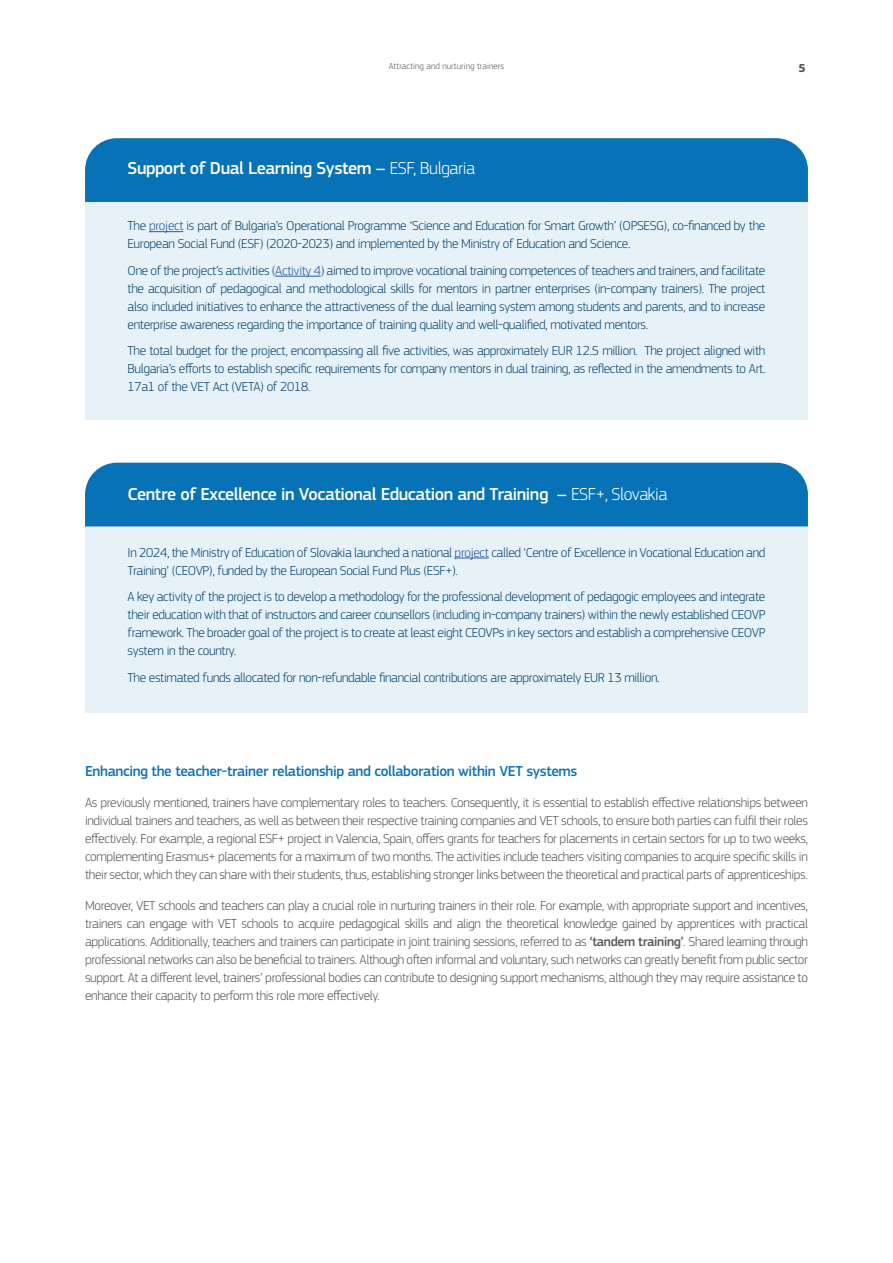
<style>
.page{position:relative;width:893px;height:1263px;background:#fff}
.page>*{position:absolute;margin:0;border:0;box-sizing:border-box;transform-origin:0 0}
.t1{font:500 18px "EC Square Sans Pro";letter-spacing:-.025em;color:#fff}
.t2{font:500 15px "EC Square Sans Pro";letter-spacing:-.025em;color:#0e73b7}
.t3{font:300 13.5px/18px "EC Square Sans Pro";letter-spacing:-.025em;color:#0c4771;text-align:justify}
.t4{font:300 13.5px/18px "EC Square Sans Pro";letter-spacing:-.025em;color:#575756;text-align:justify}
.t5{font:700 12px "EC Square Sans Pro";color:#575756}
.t6{font:300 9px "EC Square Sans Pro";letter-spacing:.01em;color:#575756}
.s1{font-weight:300}
.s2{color:#275b9b}
.s3{font-weight:500}
</style>
<div class="page">
<div style="left:85px;top:525px;width:723px;height:187px;background:#e6f1f8"></div>
<div style="left:85px;top:463px;width:723px;height:63px;background:#0772b6"></div>
<div style="left:85px;top:202px;width:723px;height:218px;background:#e6f1f8"></div>
<div style="left:85px;top:138px;width:723px;height:64px;background:#0772b6"></div>
<hr style="left:149px;top:231px;width:34px;height:1px;background:#275b9b">
<hr style="left:275px;top:276px;width:46px;height:1px;background:#275b9b">
<hr style="left:455px;top:558px;width:34px;height:1px;background:#275b9b">
<p class="t6" style="left:389px;top:61px;width:117px">Attracting and nurturing trainers</p>
<p class="t5" style="left:798px;top:61px;width:9px">5</p>
<h1 class="t1" style="left:128px;top:158px;width:349px">Support of Dual Learning System – <span class="s1">ESF, Bulgaria</span></h1>
<p class="t3" style="left:128px;top:217px;width:639px">The <span class="s2">project</span> is part of Bulgaria’s Operational Programme ‘Science and Education for Smart Growth’ (OPSESG), co-financed by the<br>European Social Fund (ESF) (2020-2023) and implemented by the Ministry of Education and Science.</p>
<p class="t3" style="left:128px;top:261px;width:639px">One of the project’s activities (<span class="s2">Activity 4</span>) aimed to improve vocational training competences of teachers and trainers, and facilitate the acquisition of pedagogical and methodological skills for mentors in partner enterprises (in-company trainers). The project also included initiatives to enhance the attractiveness of the dual learning system among students and parents, and to increase enterprise awareness regarding the importance of training quality and well-qualified, motivated mentors.</p>
<p class="t3" style="left:128px;top:342px;width:639px">The total budget for the project, encompassing all five activities, was approximately EUR 12.5 million. The project aligned with Bulgaria’s efforts to establish specific requirements for company mentors in dual training, as reflected in the amendments to Art.<br>17a1 of the VET Act (VETA) of 2018.</p>
<h1 class="t1" style="left:128px;top:484px;width:541px">Centre of Excellence in Vocational Education and Training – <span class="s1">ESF+, Slovakia</span></h1>
<p class="t3" style="left:128px;top:543px;width:639px">In 2024, the Ministry of Education of Slovakia launched a national <span class="s2">project</span> called ‘Centre of Excellence in Vocational Education and<br>Training’ (CEOVP), funded by the European Social Fund Plus (ESF+).</p>
<p class="t3" style="left:128px;top:588px;width:639px">A key activity of the project is to develop a methodology for the professional development of pedagogic employees and integrate their education with that of instructors and career counsellors (including in-company trainers) within the newly established CEOVP framework. The broader goal of the project is to create at least eight CEOVPs in key sectors and establish a comprehensive CEOVP system in the country.</p>
<p class="t3" style="left:128px;top:668px;width:533px">The estimated funds allocated for non-refundable financial contributions are approximately EUR 13 million.</p>
<p class="t2" style="left:85px;top:762px;width:494px">Enhancing the teacher-trainer relationship and collaboration within VET systems</p>
<p class="t4" style="left:85px;top:793px;width:724px">As previously mentioned, trainers have complementary roles to teachers. Consequently, it is essential to establish effective relationships between individual trainers and teachers, as well as between their respective training companies and VET schools, to ensure both parties can fulfil their roles effectively. For example, a regional ESF+ project in Valencia, Spain, offers grants for teachers for placements in certain sectors for up to two weeks, complementing Erasmus+ placements for a maximum of two months. The activities include teachers visiting companies to acquire specific skills in their sector, which they can share with their students, thus, establishing stronger links between the theoretical and practical parts of apprenticeships.</p>
<p class="t4" style="left:85px;top:896px;width:724px">Moreover, VET schools and teachers can play a crucial role in nurturing trainers in their role. For example, with appropriate support and incentives, trainers can engage with VET schools to acquire pedagogical skills and align the theoretical knowledge gained by apprentices with practical applications. Additionally, teachers and trainers can participate in joint training sessions, referred to as <span class="s3">‘tandem training’</span>. Shared learning through professional networks can also be beneficial to trainers. Although often informal and voluntary, such networks can greatly benefit from public sector support. At a different level, trainers’ professional bodies can contribute to designing support mechanisms, although they may require assistance to enhance their capacity to perform this role more effectively.</p>
</div>
